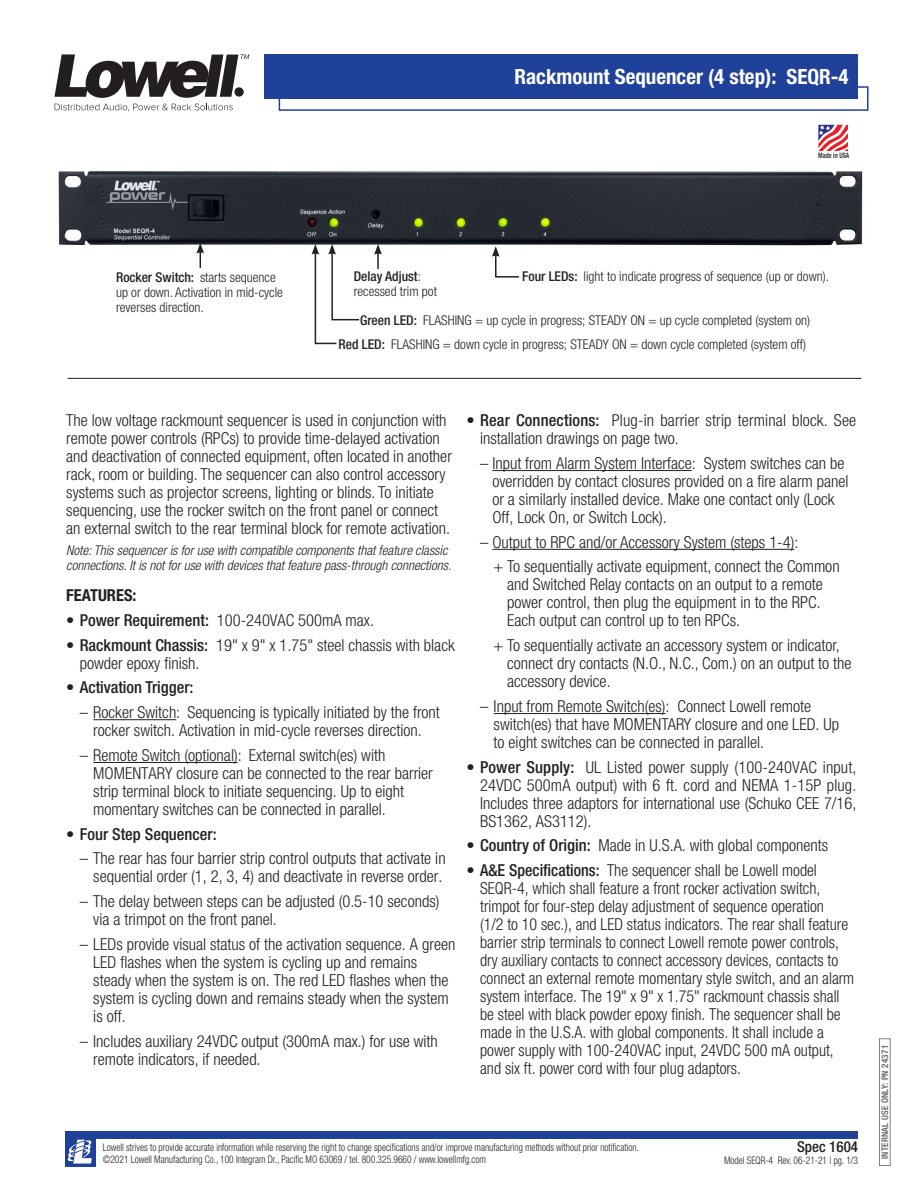
<style>
.page{position:relative;width:918px;height:1188px;background:#fff}
.page>*{position:absolute;margin:0;border:0;box-sizing:border-box;transform-origin:0 0}
.Product_-_Model_No{font:700 condensed 21px "Helvetica Neue LT Std";color:#fff}
.Bullet_Points{font:300 condensed 16.5px/18px "Helvetica Neue LT Std";color:#231f20}
.Paragraph_titles{font:300 condensed 16.5px/18px "Helvetica Neue LT Std";color:#231f20}
.Spec_paragraph{font:300 condensed 16.5px/18px "Helvetica Neue LT Std";color:#231f20;text-align:justify}
.Bullet_Points-2{font:500 condensed 16.5px "Helvetica Neue LT Std";color:#231f20}
.Bullet_Points-3{font:700 condensed 16.5px "Helvetica Neue LT Std";color:#231f20}
.t1{font:500 condensed 15px "Helvetica Neue LT Std";color:#231f20}
.Drawing_-_Descriptio{font:300 condensed 13.5px/15px "Helvetica Neue LT Std";color:#231f20}
.Bullet_Points-4{font:italic 300 condensed 13.5px/15px "Helvetica Neue LT Std";color:#231f20}
.t2{font:300 condensed 10.5px/12px "Helvetica Neue LT Std";color:#231f20;scale:.9 1}
.t3{font:500 condensed 9px "Helvetica Neue LT Std";letter-spacing:.03em;color:#57585a}
.t4{font:700 condensed 7.5px "Helvetica Neue LT Std";color:#3e3e3f;scale:.83 1}
.s1{font-weight:500}
.s2{font-weight:300}
</style>
<div class="page">
<div style="left:264px;top:54px;width:594px;height:45px;background:#20419a"></div>
<svg style="left:54px;top:54px;width:195px;height:57px"></svg>
<div style="left:65px;top:1131px;width:793px;height:7px;background:#20419a"></div>
<div style="left:65px;top:1133px;width:30px;height:34px;background:#20419a"></div>
<svg style="left:67px;top:1140px;width:25px;height:24px"></svg>
<div style="left:879px;top:1038px;width:12px;height:128px;border:1px solid #808285"></div>
<img style="left:58px;top:171px;width:805px;height:83px">
<hr style="left:93px;top:719px;width:83px;height:1px;background:#231f20">
<hr style="left:93px;top:762px;width:145px;height:1px;background:#231f20">
<hr style="left:492px;top:470px;width:200px;height:1px;background:#231f20">
<hr style="left:492px;top:549px;width:302px;height:1px;background:#231f20">
<hr style="left:494px;top:713px;width:172px;height:1px;background:#231f20">
<svg style="left:278px;top:86px;width:591px;height:25px"></svg>
<svg style="left:312px;top:244px;width:49px;height:101px"></svg>
<svg style="left:196px;top:243px;width:8px;height:25px"></svg>
<svg style="left:374px;top:244px;width:8px;height:25px"></svg>
<svg style="left:492px;top:246px;width:28px;height:32px"></svg>
<hr style="left:68px;top:378px;width:793px;height:1px;background:#231f20">
<svg style="left:818px;top:124px;width:30px;height:27px"></svg>
<p class="Product_-_Model_No" style="left:515px;top:64px;width:336px">Rackmount Sequencer (4 step): SEQR-4</p>
<p class="t4" style="left:818px;top:151px;width:39px">Made in USA</p>
<p class="Drawing_-_Descriptio" style="left:116px;top:269px;width:168px"><span class="s1">Rocker Switch:</span> starts sequence up or down. Activation in mid-cycle reverses direction.</p>
<p class="Drawing_-_Descriptio" style="left:354px;top:269px;width:85px"><span class="s1">Delay Adjust</span>: recessed trim pot</p>
<p class="Drawing_-_Descriptio" style="left:522px;top:268px;width:308px"><span class="s1">Four LEDs:</span> light to indicate progress of sequence (up or down).</p>
<p class="Drawing_-_Descriptio" style="left:360px;top:313px;width:451px"><span class="s1">Green LED:</span> FLASHING = up cycle in progress; STEADY ON = up cycle completed (system on)</p>
<p class="Drawing_-_Descriptio" style="left:339px;top:336px;width:469px"><span class="s1">Red LED:</span> FLASHING = down cycle in progress; STEADY ON = down cycle completed (system off)</p>
<p class="Bullet_Points" style="left:66px;top:411px;width:387px">The low voltage rackmount sequencer is used in conjunction with remote power controls (RPCs) to provide time-delayed activation and deactivation of connected equipment, often located in another rack, room or building. The sequencer can also control accessory systems such as projector screens, lighting or blinds. To initiate sequencing, use the rocker switch on the front panel or connect an external switch to the rear terminal block for remote activation.</p>
<p class="Bullet_Points-4" style="left:66px;top:543px;width:386px">Note: This sequencer is for use with compatible components that feature classic connections. It is not for use with devices that feature pass-through connections.</p>
<p class="Bullet_Points-3" style="left:66px;top:585px;width:72px">FEATURES:</p>
<p class="Spec_paragraph" style="left:66px;top:611px;width:309px">• <span class="s1">Power Requirement:</span> 100-240VAC 500mA max.</p>
<p class="Bullet_Points" style="left:80px;top:636px;width:376px;text-indent:-14px">• <span class="s1">Rackmount Chassis:</span> 19" x 9" x 1.75" steel chassis with black powder epoxy finish.</p>
<p class="Bullet_Points-2" style="left:66px;top:678px;width:129px"><span class="s2">•</span> Activation Trigger:</p>
<p class="Bullet_Points" style="left:80px;top:703px;width:362px;text-align:center">– Rocker Switch: Sequencing is typically initiated by the front rocker switch. Activation in mid-cycle reverses direction.</p>
<p class="Bullet_Points" style="left:93px;top:746px;width:341px;text-indent:-14px">– Remote Switch (optional): External switch(es) with MOMENTARY closure can be connected to the rear barrier strip terminal block to initiate sequencing. Up to eight momentary switches can be connected in parallel.</p>
<p class="Bullet_Points-2" style="left:66px;top:824px;width:152px"><span class="s2">•</span> Four Step Sequencer:</p>
<p class="Bullet_Points" style="left:80px;top:849px;width:367px;text-align:right">– The rear has four barrier strip control outputs that activate in sequential order (1, 2, 3, 4) and deactivate in reverse order.</p>
<p class="Bullet_Points" style="left:93px;top:892px;width:348px;text-indent:-14px">– The delay between steps can be adjusted (0.5-10 seconds) via a trimpot on the front panel.</p>
<p class="Bullet_Points" style="left:93px;top:935px;width:364px;text-indent:-14px">– LEDs provide visual status of the activation sequence. A green LED flashes when the system is cycling up and remains steady when the system is on. The red LED flashes when the system is cycling down and remains steady when the system is off.</p>
<p class="Bullet_Points" style="left:93px;top:1032px;width:346px;text-indent:-14px">– Includes auxiliary 24VDC output (300mA max.) for use with remote indicators, if needed.</p>
<p class="Paragraph_titles" style="left:480px;top:411px;width:378px;text-indent:-14px">• <span class="s1">Rear Connections:</span> Plug-in barrier strip terminal block. See installation drawings on page two.</p>
<p class="Paragraph_titles" style="left:492px;top:454px;width:358px;text-indent:-12px">– Input from Alarm System Interface: System switches can be overridden by contact closures provided on a fire alarm panel or a similarly installed device. Make one contact only (Lock Off, Lock On, or Switch Lock).</p>
<p class="Bullet_Points" style="left:480px;top:533px;width:320px">– Output to RPC and/or Accessory System (steps 1-4):</p>
<p class="Bullet_Points" style="left:507px;top:557px;width:334px;text-indent:-14px">+ To sequentially activate equipment, connect the Common and Switched Relay contacts on an output to a remote power control, then plug the equipment in to the RPC.<br>Each output can control up to ten RPCs.</p>
<p class="Bullet_Points" style="left:507px;top:636px;width:346px;text-indent:-14px">+ To sequentially activate an accessory system or indicator, connect dry contacts (N.O., N.C., Com.) on an output to the accessory device.</p>
<p class="Bullet_Points" style="left:494px;top:697px;width:347px;text-indent:-14px">– Input from Remote Switch(es): Connect Lowell remote switch(es) that have MOMENTARY closure and one LED. Up to eight switches can be connected in parallel.</p>
<p class="Spec_paragraph" style="left:480px;top:758px;width:378px;text-indent:-14px">• <span class="s1">Power Supply:</span> UL Listed power supply (100-240VAC input, 24VDC 500mA output) with 6 ft. cord and NEMA 1-15P plug.<br>Includes three adaptors for international use (Schuko CEE 7/16, BS1362, AS3112).</p>
<p class="Bullet_Points" style="left:467px;top:836px;width:363px">• <span class="s1">Country of Origin:</span> Made in U.S.A. with global components</p>
<p class="Bullet_Points" style="left:480px;top:861px;width:376px;text-indent:-14px">• <span class="s1">A&amp;E Specifications:</span> The sequencer shall be Lowell model SEQR-4, which shall feature a front rocker activation switch, trimpot for four-step delay adjustment of sequence operation<br>(1/2 to 10 sec.), and LED status indicators. The rear shall feature barrier strip terminals to connect Lowell remote power controls, dry auxiliary contacts to connect accessory devices, contacts to connect an external remote momentary style switch, and an alarm system interface. The 19" x 9" x 1.75" rackmount chassis shall be steel with black powder epoxy finish. The sequencer shall be made in the U.S.A. with global components. It shall include a power supply with 100-240VAC input, 24VDC 500 mA output, and six ft. power cord with four plug adaptors.</p>
<p class="t2" style="left:103px;top:1141px;width:597px">Lowell strives to provide accurate information while reserving the right to change specifications and/or improve manufacturing methods without prior notification. ©2021 Lowell Manufacturing Co., 100 Integram Dr., Pacific MO 63069 / tel. 800.325.9660 / www.lowellmfg.com</p>
<p class="t1" style="left:797px;top:1138px;width:63px">Spec 1604</p>
<p class="t2" style="left:724px;top:1155px;width:150px">Model SEQR-4 Rev. 06-21-21 | pg. 1/3</p>
<p class="t3" style="left:879px;top:1159px;width:115px;rotate:-90deg">INTERNAL USE ONLY: PN 24371</p>
</div>
